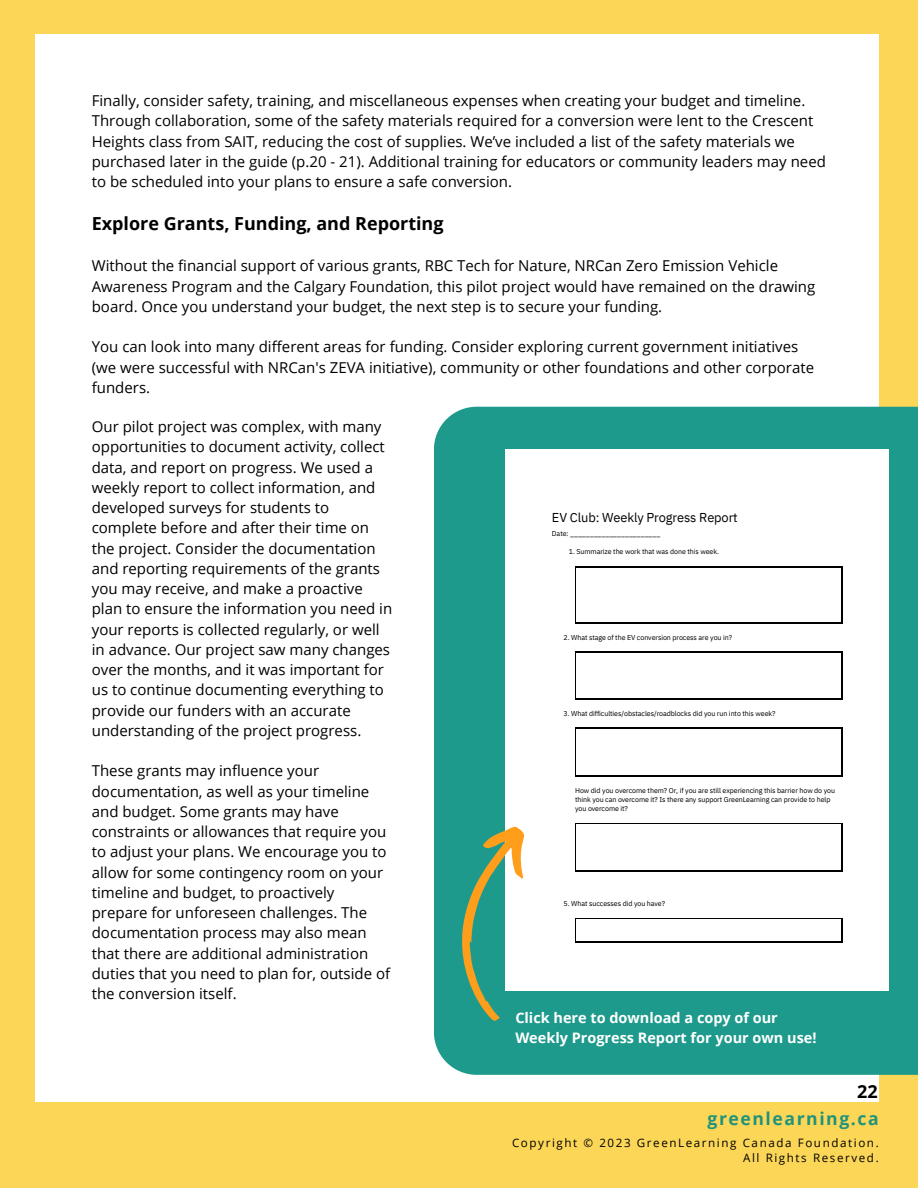
<style>
.page{position:relative;width:918px;height:1188px;background:#fcd757}
.page>*{position:absolute;margin:0;border:0;box-sizing:border-box;transform-origin:0 0}
.t1{font:700 18px "Open Sans";color:#000}
.t2{font:700 17.55px "Open Sans";letter-spacing:.09em;color:#21927b}
.t3{font:15px/20.2px "Open Sans";color:#000}
.t4{font:700 14.55px/20.2px "Open Sans";color:#fff}
.t5{font:12.9px "IBM Plex Sans";letter-spacing:-.01em;color:#000}
.t6{font:11.55px/15.5px "Open Sans";letter-spacing:.14em;color:#000;text-align:right}
.t7{font:7.05px/9.1px "IBM Plex Sans";letter-spacing:-.01em;color:#000}
</style>
<div class="page">
<div style="left:36px;top:34px;width:843px;height:1068px;background:#fff"></div>
<div style="left:434px;top:407px;width:484px;height:668px;background:#1e9a8d"></div>
<div style="left:506px;top:449px;width:383px;height:542px;background:#fff"></div>
<hr style="left:575px;top:567px;width:1px;height:56px;background:#000">
<hr style="left:841px;top:567px;width:1px;height:56px;background:#000">
<hr style="left:575px;top:567px;width:267px;height:1px;background:#000">
<hr style="left:575px;top:622px;width:267px;height:1px;background:#000">
<hr style="left:575px;top:651px;width:1px;height:49px;background:#000">
<hr style="left:841px;top:651px;width:1px;height:49px;background:#000">
<hr style="left:575px;top:651px;width:267px;height:1px;background:#000">
<hr style="left:575px;top:699px;width:267px;height:1px;background:#000">
<hr style="left:575px;top:728px;width:1px;height:48px;background:#000">
<hr style="left:841px;top:728px;width:1px;height:48px;background:#000">
<hr style="left:575px;top:728px;width:267px;height:1px;background:#000">
<hr style="left:575px;top:776px;width:267px;height:1px;background:#000">
<hr style="left:575px;top:823px;width:1px;height:48px;background:#000">
<hr style="left:841px;top:823px;width:1px;height:48px;background:#000">
<hr style="left:575px;top:823px;width:267px;height:1px;background:#000">
<hr style="left:575px;top:871px;width:267px;height:1px;background:#000">
<svg style="left:575px;top:919px;width:1px;height:22px"></svg>
<svg style="left:841px;top:919px;width:1px;height:22px"></svg>
<hr style="left:575px;top:918px;width:267px;height:1px;background:#000">
<hr style="left:575px;top:941px;width:267px;height:1px;background:#000">
<svg style="left:444px;top:819px;width:93px;height:203px"></svg>
<p class="t3" style="left:92px;top:90px;width:736px">Finally, consider safety, training, and miscellaneous expenses when creating your budget and timeline.<br>Through collaboration, some of the safety materials required for a conversion were lent to the Crescent Heights class from SAIT, reducing the cost of supplies. We’ve included a list of the safety materials we purchased later in the guide (p.20 - 21). Additional training for educators or community leaders may need to be scheduled into your plans to ensure a safe conversion.</p>
<p class="t1" style="left:92px;top:211px;width:353px">Explore Grants, Funding, and Reporting</p>
<p class="t3" style="left:92px;top:255px;width:725px">Without the financial support of various grants, RBC Tech for Nature, NRCan Zero Emission Vehicle<br>Awareness Program and the Calgary Foundation, this pilot project would have remained on the drawing board. Once you understand your budget, the next step is to secure your funding.</p>
<p class="t3" style="left:92px;top:336px;width:724px">You can look into many different areas for funding. Consider exploring current government initiatives (we were successful with NRCan's ZEVA initiative), community or other foundations and other corporate funders.</p>
<p class="t3" style="left:92px;top:416px;width:302px">Our pilot project was complex, with many opportunities to document activity, collect data, and report on progress. We used a weekly report to collect information, and developed surveys for students to complete before and after their time on the project. Consider the documentation and reporting requirements of the grants you may receive, and make a proactive plan to ensure the information you need in your reports is collected regularly, or well in advance. Our project saw many changes over the months, and it was important for us to continue documenting everything to provide our funders with an accurate understanding of the project progress.</p>
<p class="t3" style="left:92px;top:761px;width:300px">These grants may influence your documentation, as well as your timeline and budget. Some grants may have constraints or allowances that require you to adjust your plans. We encourage you to allow for some contingency room on your timeline and budget, to proactively prepare for unforeseen challenges. The documentation process may also mean that there are additional administration duties that you need to plan for, outside of the conversion itself.</p>
<p class="t5" style="left:552px;top:509px;width:187px">EV Club: Weekly Progress Report</p>
<p class="t7" style="left:552px;top:529px;width:110px">Date: _______________________</p>
<p class="t7" style="left:569px;top:546px;width:152px">1. Summarize the work that was done this week.</p>
<p class="t7" style="left:564px;top:632px;width:170px">2. What stage of the EV conversion process are you in?</p>
<p class="t7" style="left:564px;top:709px;width:213px">3. What difficulties/obstacles/roadblocks did you run into this week?</p>
<p class="t7" style="left:575px;top:786px;width:262px">How did you overcome them? Or, if you are still experiencing this barrier how do you think you can overcome it? Is there any support GreenLearning can provide to help you overcome it?</p>
<p class="t7" style="left:564px;top:899px;width:103px">5. What successes did you have?</p>
<p class="t4" style="left:515px;top:1007px;width:303px">Click here to download a copy of our<br>Weekly Progress Report for your own use!</p>
<p class="t1" style="left:857px;top:1078px;width:22px">22</p>
<p class="t2" style="left:708px;top:1106px;width:173px">greenlearning.ca</p>
<p class="t6" style="left:512px;top:1135px;width:368px">Copyright © 2023 GreenLearning Canada Foundation.<br>All Rights Reserved.</p>
</div>
